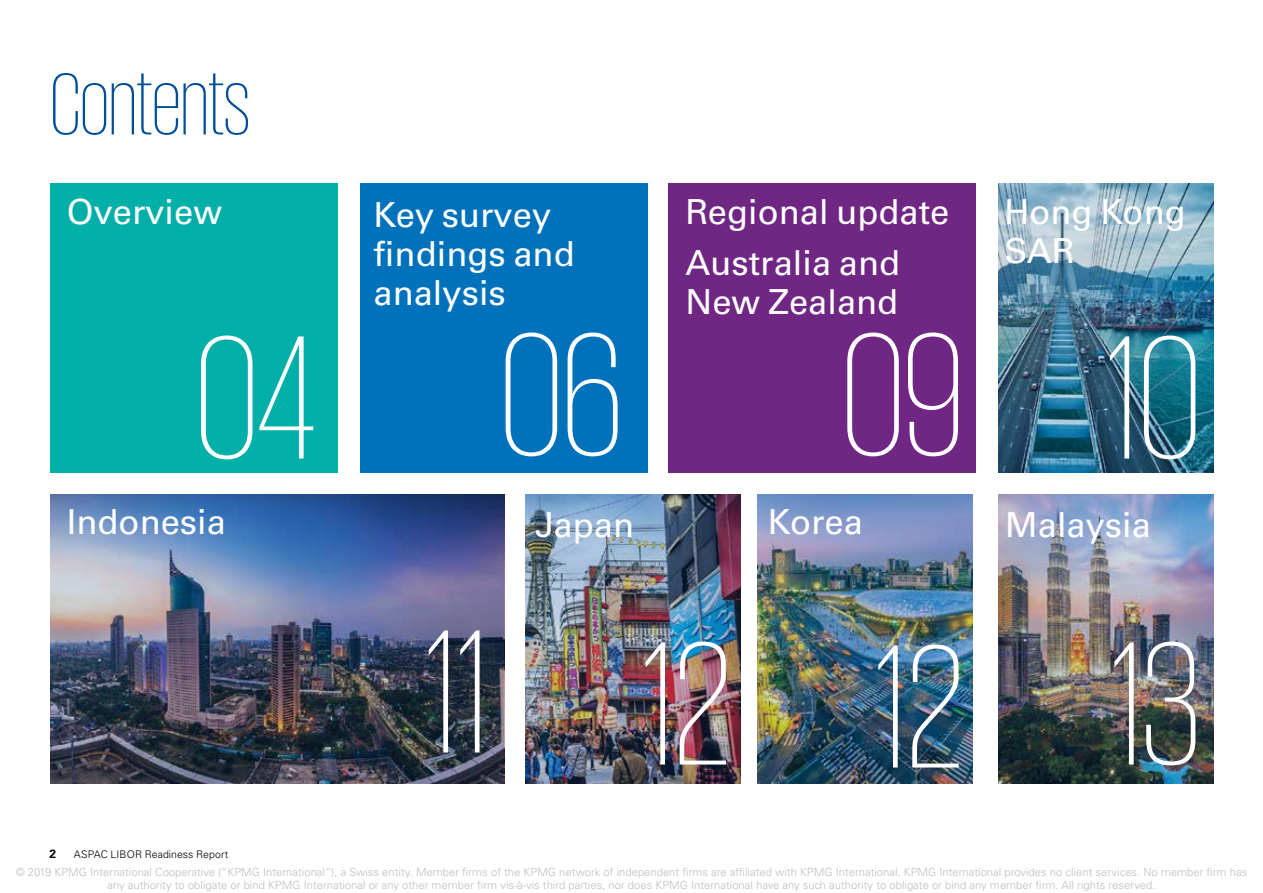
<style>
.page{position:relative;width:1263px;height:893px;background:#fff}
.page>*{position:absolute;margin:0;border:0;box-sizing:border-box;transform-origin:0 0}
.t1{font:200 180px "KPMG";color:#fff}
.t2{font:200 90px "KPMG";letter-spacing:-.005em;color:#004e98}
.t3{font:34.5px/39px "Univers LT Std";color:#fff}
.t4{font:700 12px "Univers LT Std";color:#000}
.t5{font:300 11.25px/13.5px "Univers LT Std";color:#bcbec0;text-align:center}
.t6{font:300 10.5px "Univers LT Std";letter-spacing:.005em;color:#000}
</style>
<div class="page">
<img style="left:998px;top:183px;width:215px;height:289px">
<img style="left:50px;top:494px;width:454px;height:289px">
<img style="left:525px;top:494px;width:215px;height:289px">
<img style="left:998px;top:494px;width:215px;height:289px">
<img style="left:758px;top:494px;width:215px;height:290px">
<div style="left:50px;top:183px;width:288px;height:290px;background:#00afa8"></div>
<div style="left:360px;top:183px;width:287px;height:290px;background:#0072bc"></div>
<div style="left:669px;top:183px;width:307px;height:290px;background:#702784"></div>
<h2 class="t2" style="left:50px;top:61px;width:201px">Contents</h2>
<h3 class="t3" style="left:67px;top:193px;width:157px">Overview</h3>
<h1 class="t1" style="left:196px;top:312px;width:122px">04</h1>
<h3 class="t3" style="left:67px;top:502px;width:161px">Indonesia</h3>
<p class="t4" style="left:50px;top:847px;width:8px">2</p>
<p class="t6" style="left:74px;top:848px;width:156px">ASPAC LIBOR Readiness Report</p>
<h3 class="t3" style="left:373px;top:196px;width:179px">Key survey</h3>
<h3 class="t3" style="left:686px;top:193px;width:265px">Regional update</h3>
<h3 class="t3" style="left:373px;top:235px;width:203px">findings and analysis</h3>
<h1 class="t1" style="left:500px;top:309px;width:124px">06</h1>
<h3 class="t3" style="left:686px;top:244px;width:216px">Australia and<br>New Zealand</h3>
<h1 class="t1" style="left:842px;top:309px;width:123px">09</h1>
<h1 class="t1" style="left:426px;top:606px;width:64px">11</h1>
<h3 class="t3" style="left:535px;top:505px;width:101px">Japan</h3>
<h1 class="t1" style="left:643px;top:618px;width:90px">12</h1>
<h3 class="t3" style="left:768px;top:502px;width:97px">Korea</h3>
<h1 class="t1" style="left:876px;top:621px;width:90px">12</h1>
<h3 class="t3" style="left:1004px;top:193px;width:183px">Hong Kong<br>SAR</h3>
<h1 class="t1" style="left:1107px;top:312px;width:95px">10</h1>
<h3 class="t3" style="left:1005px;top:505px;width:147px">Malaysia</h3>
<h1 class="t1" style="left:1112px;top:618px;width:90px">13</h1>
<p class="t5" style="left:16px;top:865px;width:1233px">© 2019 KPMG International Cooperative (“KPMG International”), a Swiss entity. Member firms of the KPMG network of independent firms are affiliated with KPMG International. KPMG International provides no client services. No member firm has any authority to obligate or bind KPMG International or any other member firm vis-à-vis third parties, nor does KPMG International have any such authority to obligate or bind any member firm. All rights reserved.</p>
</div>
